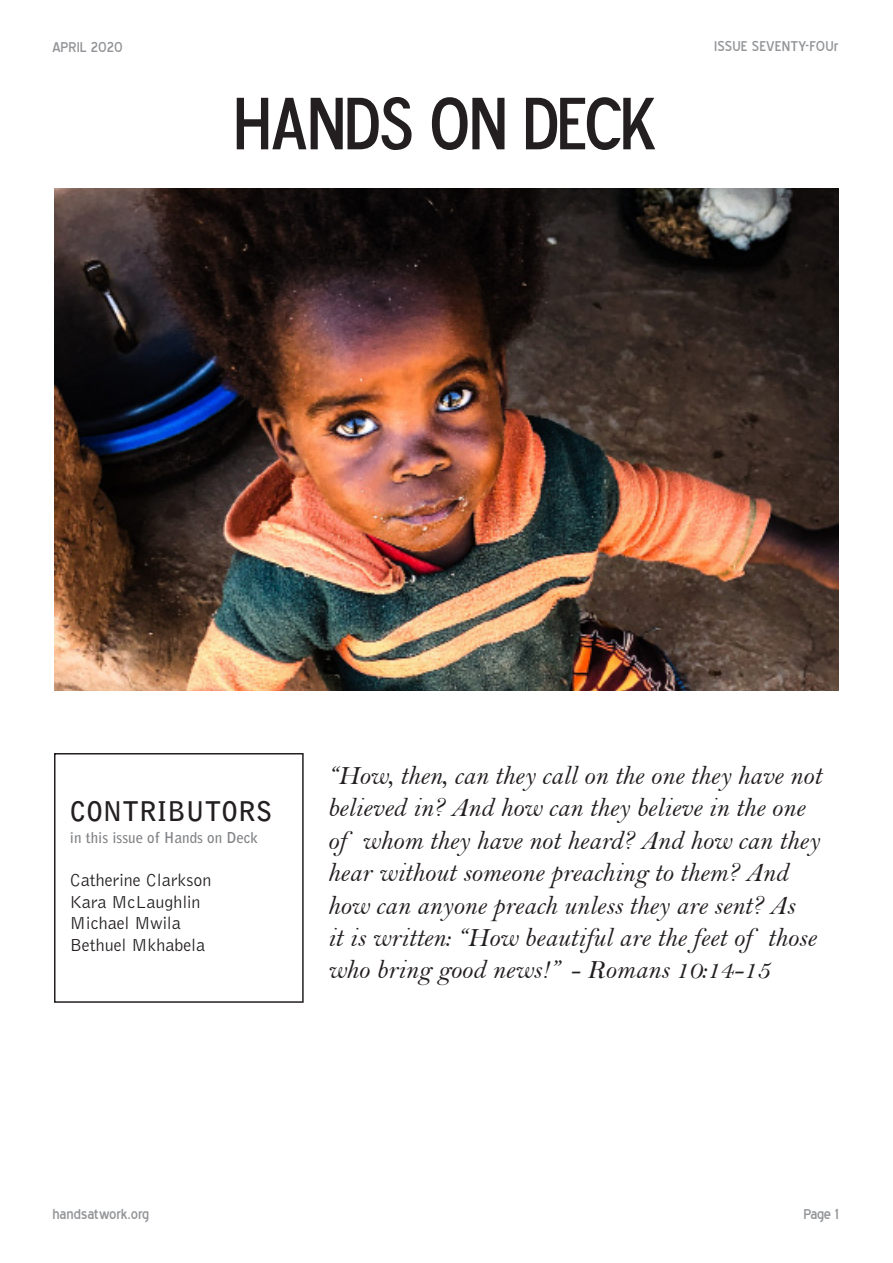
<style>
.page{position:relative;width:893px;height:1263px;background:#fff}
.page>*{position:absolute;margin:0;border:0;box-sizing:border-box;transform-origin:0 0}
.t1{font:75px "Blue Highway D Type";color:#231f20}
.t2{font:27px/32.4px "Bell MT Italic";color:#231f20}
.t3{font:700 27px "Bell Gothic Std";color:#231f20}
.t4{font:300 18px "Bell Gothic Std";color:#231f20}
.t5{font:18px "Blue Highway";color:#939598}
.t6{font:700 15px "Bell Gothic Std";color:#808285}
</style>
<div class="page">
<img style="left:54px;top:188px;width:785px;height:502px">
<div style="left:54px;top:753px;width:250px;height:250px;border:2px solid #231f20"></div>
<p class="t5" style="left:52px;top:40px;width:72px">APRIL 2020</p>
<p class="t5" style="left:714px;top:38px;width:126px">ISSUE SEVENTY-FOUr</p>
<p class="t1" style="left:233px;top:76px;width:424px">HANDS ON DECK</p>
<p class="t3" style="left:70px;top:795px;width:204px">CONTRIBUTORS</p>
<p class="t6" style="left:70px;top:828px;width:190px">in this issue of Hands on Deck</p>
<p class="t4" style="left:70px;top:870px;width:143px">Catherine Clarkson</p>
<p class="t4" style="left:70px;top:892px;width:132px">Kara McLaughlin</p>
<p class="t4" style="left:70px;top:914px;width:113px">Michael Mwila</p>
<p class="t4" style="left:70px;top:935px;width:137px">Bethuel Mkhabela</p>
<p class="t2" style="left:327px;top:759px;width:495px">“How, then, can they call on the one they have not believed in? And how can they believe in the one of whom they have not heard? And how can they hear without someone preaching to them? And how can anyone preach unless they are sent? As<br>it is written: “How beautiful are the feet of those who bring good news!” - Romans 10:14-15</p>
<p class="t5" style="left:52px;top:1206px;width:98px">handsatwork.org</p>
<p class="t5" style="left:803px;top:1207px;width:37px">Page 1</p>
</div>
